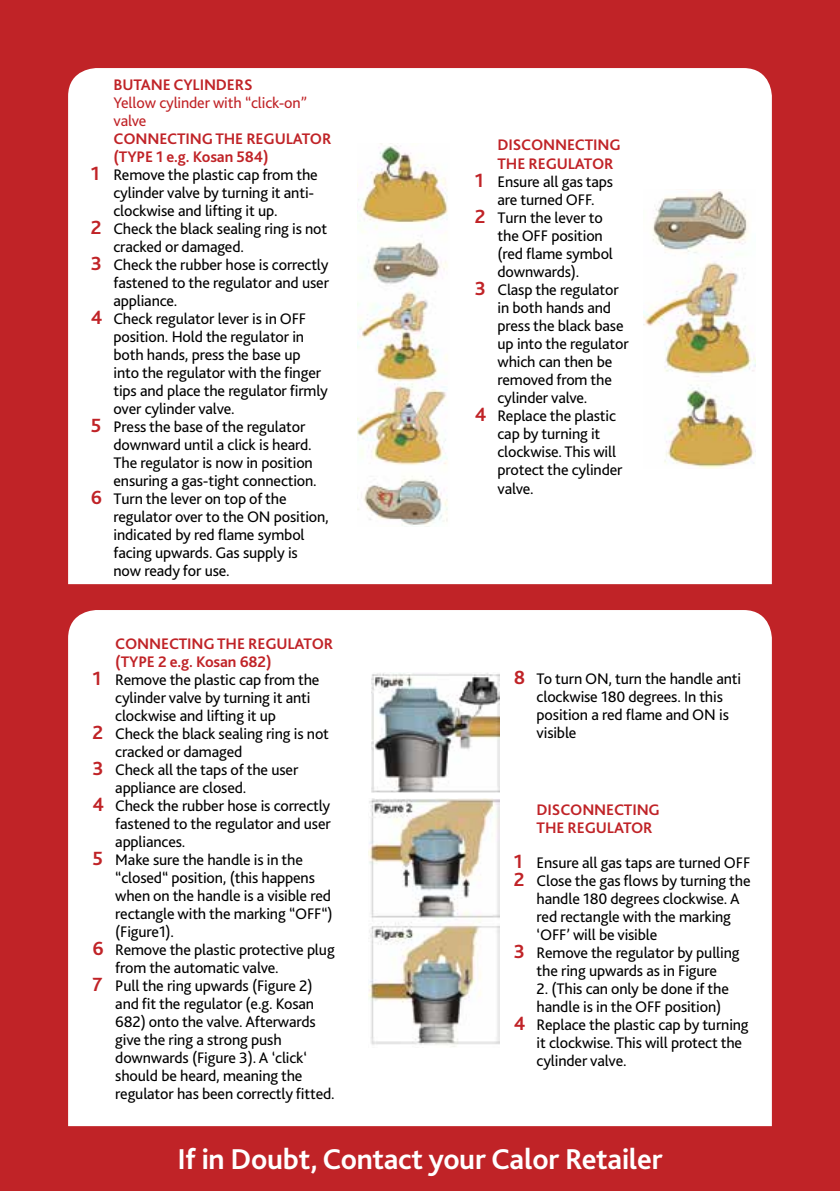
<style>
.page{position:relative;width:840px;height:1191px;background:#fff}
.page>*{position:absolute;margin:0;border:0;box-sizing:border-box;transform-origin:0 0}
.t1{font:700 30px "Bliss 2";letter-spacing:-.01em;color:#fff}
.t2{font:16px/18px "Bliss 2";letter-spacing:-.01em;color:#000}
.t3{font:700 16px/18px "Bliss 2";letter-spacing:-.01em;color:#c02327}
.t4{font:16px/18px "Bliss 2";letter-spacing:-.01em;color:#c02327}
.s1{font-weight:700;font-size:20px;color:#c02327}
</style>
<div class="page">
<div style="left:0;top:0;width:839px;height:1191px;background:#c02327"></div>
<div style="left:68px;top:68px;width:703px;height:516px;background:#fff"></div>
<div style="left:68px;top:610px;width:703px;height:516px;background:#fff"></div>
<img style="left:369px;top:798px;width:130px;height:249px">
<img style="left:371px;top:673px;width:128px;height:119px">
<img style="left:358px;top:143px;width:91px;height:383px">
<img style="left:643px;top:190px;width:112px;height:278px">
<p class="t3" style="left:113px;top:75px;width:140px">BUTANE CYLINDERS</p>
<p class="t4" style="left:113px;top:93px;width:195px">Yellow cylinder with “click-on” valve</p>
<p class="t3" style="left:113px;top:129px;width:219px">CONNECTING THE REGULATOR</p>
<p class="t3" style="left:113px;top:147px;width:156px">(TYPE 1 e.g. Kosan 584)</p>
<p class="t2" style="left:91px;top:165px;width:228px"><span class="s1">1</span> Remove the plastic cap from the</p>
<p class="t2" style="left:113px;top:183px;width:202px">cylinder valve by turning it anti-</p>
<p class="t2" style="left:113px;top:201px;width:166px">clockwise and lifting it up.</p>
<p class="t2" style="left:91px;top:219px;width:238px"><span class="s1">2</span> Check the black sealing ring is not</p>
<p class="t2" style="left:113px;top:237px;width:132px">cracked or damaged.</p>
<p class="t2" style="left:91px;top:255px;width:239px"><span class="s1">3</span> Check the rubber hose is correctly</p>
<p class="t2" style="left:113px;top:273px;width:217px">fastened to the regulator and user</p>
<p class="t2" style="left:113px;top:291px;width:65px">appliance.</p>
<p class="t2" style="left:91px;top:309px;width:217px"><span class="s1">4</span> Check regulator lever is in OFF</p>
<p class="t2" style="left:113px;top:327px;width:192px">position. Hold the regulator in</p>
<p class="t2" style="left:113px;top:345px;width:188px">both hands, press the base up</p>
<p class="t2" style="left:113px;top:363px;width:209px">into the regulator with the finger</p>
<p class="t2" style="left:113px;top:381px;width:216px">tips and place the regulator firmly</p>
<p class="t2" style="left:113px;top:399px;width:123px">over cylinder valve.</p>
<p class="t2" style="left:91px;top:417px;width:216px"><span class="s1">5</span> Press the base of the regulator</p>
<p class="t2" style="left:113px;top:435px;width:200px">downward until a click is heard.</p>
<p class="t2" style="left:113px;top:453px;width:201px">The regulator is now in position</p>
<p class="t2" style="left:113px;top:471px;width:205px">ensuring a gas-tight connection.</p>
<p class="t2" style="left:91px;top:489px;width:197px"><span class="s1">6</span> Turn the lever on top of the</p>
<p class="t2" style="left:113px;top:507px;width:217px">regulator over to the ON position,</p>
<p class="t2" style="left:113px;top:525px;width:192px">indicated by red flame symbol</p>
<p class="t2" style="left:113px;top:543px;width:186px">facing upwards. Gas supply is</p>
<p class="t2" style="left:113px;top:561px;width:118px">now ready for use.</p>
<p class="t3" style="left:115px;top:634px;width:219px">CONNECTING THE REGULATOR</p>
<p class="t3" style="left:115px;top:652px;width:158px">(TYPE 2 e.g. Kosan 682)</p>
<p class="t2" style="left:92px;top:670px;width:228px"><span class="s1">1</span> Remove the plastic cap from the</p>
<p class="t2" style="left:115px;top:688px;width:196px">cylinder valve by turning it anti</p>
<p class="t2" style="left:115px;top:706px;width:162px">clockwise and lifting it up</p>
<p class="t2" style="left:92px;top:724px;width:238px"><span class="s1">2</span> Check the black sealing ring is not</p>
<p class="t2" style="left:115px;top:742px;width:129px">cracked or damaged</p>
<p class="t2" style="left:92px;top:760px;width:207px"><span class="s1">3</span> Check all the taps of the user</p>
<p class="t2" style="left:115px;top:778px;width:133px">appliance are closed.</p>
<p class="t2" style="left:92px;top:796px;width:239px"><span class="s1">4</span> Check the rubber hose is correctly</p>
<p class="t2" style="left:115px;top:814px;width:217px">fastened to the regulator and user</p>
<p class="t2" style="left:115px;top:832px;width:72px">appliances.</p>
<p class="t2" style="left:92px;top:850px;width:212px"><span class="s1">5</span> Make sure the handle is in the</p>
<p class="t2" style="left:115px;top:868px;width:201px">“closed“ position, (this happens</p>
<p class="t2" style="left:115px;top:886px;width:217px">when on the handle is a visible red</p>
<p class="t2" style="left:115px;top:904px;width:219px">rectangle with the marking “OFF“)</p>
<p class="t2" style="left:115px;top:922px;width:60px">(Figure1).</p>
<p class="t2" style="left:92px;top:940px;width:243px"><span class="s1">6</span> Remove the plastic protective plug</p>
<p class="t2" style="left:115px;top:958px;width:165px">from the automatic valve.</p>
<p class="t2" style="left:92px;top:976px;width:221px"><span class="s1">7</span> Pull the ring upwards (Figure 2)</p>
<p class="t2" style="left:115px;top:994px;width:200px">and fit the regulator (e.g. Kosan</p>
<p class="t2" style="left:115px;top:1012px;width:202px">682) onto the valve. Afterwards</p>
<p class="t2" style="left:115px;top:1030px;width:168px">give the ring a strong push</p>
<p class="t2" style="left:115px;top:1048px;width:193px">downwards (Figure 3). A ‘click‘</p>
<p class="t2" style="left:115px;top:1066px;width:189px">should be heard, meaning the</p>
<p class="t2" style="left:115px;top:1084px;width:221px">regulator has been correctly fitted.</p>
<p class="t3" style="left:497px;top:135px;width:125px">DISCONNECTING</p>
<p class="t3" style="left:497px;top:154px;width:117px">THE REGULATOR</p>
<p class="t2" style="left:474px;top:172px;width:140px"><span class="s1">1</span> Ensure all gas taps</p>
<p class="t2" style="left:497px;top:190px;width:99px">are turned OFF.</p>
<p class="t2" style="left:474px;top:208px;width:129px"><span class="s1">2</span> Turn the lever to</p>
<p class="t2" style="left:497px;top:226px;width:107px">the OFF position</p>
<p class="t2" style="left:497px;top:244px;width:117px">(red flame symbol</p>
<p class="t2" style="left:497px;top:262px;width:83px">downwards).</p>
<p class="t2" style="left:474px;top:280px;width:145px"><span class="s1">3</span> Clasp the regulator</p>
<p class="t2" style="left:497px;top:298px;width:115px">in both hands and</p>
<p class="t2" style="left:497px;top:316px;width:127px">press the black base</p>
<p class="t2" style="left:497px;top:334px;width:133px">up into the regulator</p>
<p class="t2" style="left:497px;top:352px;width:116px">which can then be</p>
<p class="t2" style="left:497px;top:370px;width:116px">removed from the</p>
<p class="t2" style="left:497px;top:388px;width:91px">cylinder valve.</p>
<p class="t2" style="left:474px;top:406px;width:143px"><span class="s1">4</span> Replace the plastic</p>
<p class="t2" style="left:497px;top:424px;width:104px">cap by turning it</p>
<p class="t2" style="left:497px;top:442px;width:120px">clockwise. This will</p>
<p class="t2" style="left:497px;top:460px;width:126px">protect the cylinder</p>
<p class="t2" style="left:497px;top:479px;width:38px">valve.</p>
<p class="t2" style="left:536px;top:669px;width:206px;text-indent:-23px"><span class="s1">8</span> To turn ON, turn the handle anti clockwise 180 degrees. In this position a red flame and ON is visible</p>
<p class="t3" style="left:536px;top:800px;width:125px">DISCONNECTING<br>THE REGULATOR</p>
<p class="t2" style="left:513px;top:853px;width:238px"><span class="s1">1</span> Ensure all gas taps are turned OFF</p>
<p class="t2" style="left:513px;top:871px;width:238px"><span class="s1">2</span> Close the gas flows by turning the</p>
<p class="t2" style="left:536px;top:889px;width:204px">handle 180 degrees clockwise. A</p>
<p class="t2" style="left:536px;top:907px;width:196px">red rectangle with the marking</p>
<p class="t2" style="left:536px;top:925px;width:122px">‘OFF’ will be visible</p>
<p class="t2" style="left:513px;top:943px;width:227px"><span class="s1">3</span> Remove the regulator by pulling</p>
<p class="t2" style="left:536px;top:961px;width:182px">the ring upwards as in Figure</p>
<p class="t2" style="left:536px;top:979px;width:194px">2. (This can only be done if the</p>
<p class="t2" style="left:536px;top:997px;width:186px">handle is in the OFF position)</p>
<p class="t2" style="left:513px;top:1015px;width:236px"><span class="s1">4</span> Replace the plastic cap by turning</p>
<p class="t2" style="left:536px;top:1033px;width:207px">it clockwise. This will protect the</p>
<p class="t2" style="left:536px;top:1051px;width:91px">cylinder valve.</p>
<h1 class="t1" style="left:177px;top:1140px;width:486px">If in Doubt, Contact your Calor Retailer</h1>
</div>
